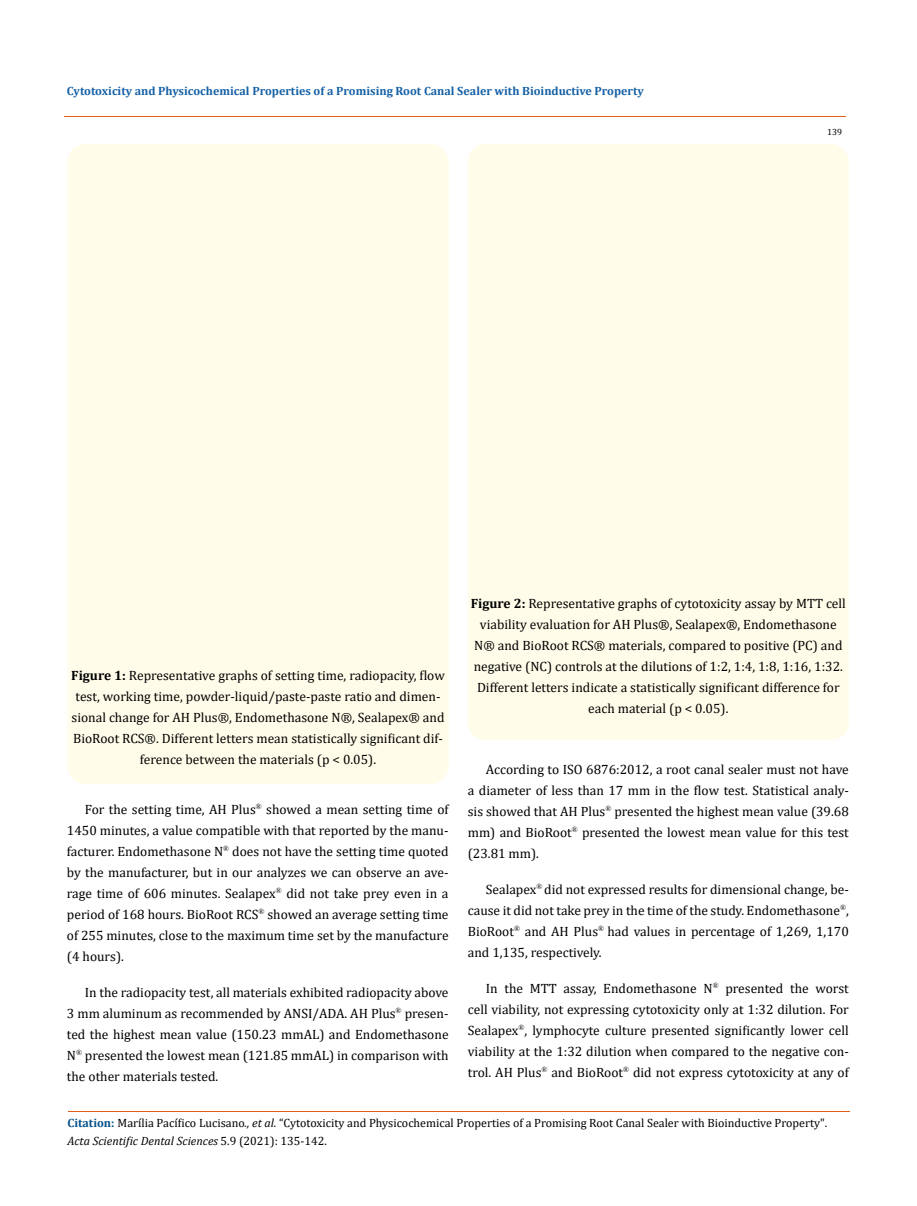
<style>
.page{position:relative;width:917px;height:1206px;background:#fff}
.page>*{position:absolute;margin:0;border:0;box-sizing:border-box;transform-origin:0 0}
.t1{font:13.5px/21px "Cambria";color:#000;text-align:justify}
.t2{font:12px/18px "Cambria";color:#000}
.t3{font:700 12px "Cambria";color:#1560a6}
.t4{font:9px "Cambria";color:#000}
.s1{font-weight:700}
.s2{font-weight:700;color:#035089}
.s3{font-style:italic}
</style>
<div class="page">
<div style="left:68px;top:144px;width:380px;height:640px;background:#fffde9;border-radius:18px"></div>
<div style="left:468px;top:144px;width:380px;height:596px;background:#fffde9;border-radius:18px"></div>
<hr style="left:64px;top:117px;width:781px;height:1px;background:#e05d1a">
<hr style="left:68px;top:1112px;width:781px;height:1px;background:#e05d1a">
<p class="t3" style="left:67px;top:82px;width:578px">Cytotoxicity and Physicochemical Properties of a Promising Root Canal Sealer with Bioinductive Property</p>
<p class="t4" style="left:827px;top:127px;width:16px">139</p>
<p class="t1" style="left:71px;top:665px;width:375px;text-align:center"><span class="s1">Figure 1:</span> Representative graphs of setting time, radiopacity, flow test, working time, powder-liquid/paste-paste ratio and dimen&shy;sional change for AH Plus®, Endomethasone N®, Sealapex® and BioRoot RCS®. Different letters mean statistically significant dif&shy;ference between the materials (p &lt; 0.05).</p>
<p class="t1" style="left:67px;top:798px;width:383px;text-indent:18px">For the setting time, AH Plus<sup>®</sup> showed a mean setting time of 1450 minutes, a value compatible with that reported by the manu&shy;facturer. Endomethasone N<sup>®</sup> does not have the setting time quoted by the manufacturer, but in our analyzes we can observe an ave&shy;rage time of 606 minutes. Sealapex<sup>®</sup> did not take prey even in a period of 168 hours. BioRoot RCS<sup>®</sup> showed an average setting time of 255 minutes, close to the maximum time set by the manufacture (4 hours).</p>
<p class="t1" style="left:67px;top:981px;width:383px;text-indent:18px">In the radiopacity test, all materials exhibited radiopacity above 3 mm aluminum as recommended by ANSI/ADA. AH Plus<sup>®</sup> presen&shy;ted the highest mean value (150.23 mmAL) and Endomethasone N<sup>®</sup> presented the lowest mean (121.85 mmAL) in comparison with the other materials tested.</p>
<p class="t1" style="left:471px;top:593px;width:376px;text-align:center"><span class="s1">Figure 2:</span> Representative graphs of cytotoxicity assay by MTT cell viability evaluation for AH Plus®, Sealapex®, Endomethasone N® and BioRoot RCS® materials, compared to positive (PC) and negative (NC) controls at the dilutions of 1:2, 1:4, 1:8, 1:16, 1:32.<br>Different letters indicate a statistically significant difference for each material (p &lt; 0.05).</p>
<p class="t1" style="left:468px;top:759px;width:382px;text-indent:18px">According to ISO 6876:2012, a root canal sealer must not have a diameter of less than 17 mm in the flow test. Statistical analy&shy;sis showed that AH Plus<sup>®</sup> presented the highest mean value (39.68 mm) and BioRoot<sup>®</sup> presented the lowest mean value for this test (23.81 mm).</p>
<p class="t1" style="left:468px;top:879px;width:382px;text-indent:18px">Sealapex<sup>®</sup> did not expressed results for dimensional change, be&shy;cause it did not take prey in the time of the study. Endomethasone<sup>®</sup>, BioRoot<sup>®</sup> and AH Plus<sup>®</sup> had values in percentage of 1,269, 1,170 and 1,135, respectively.</p>
<p class="t1" style="left:468px;top:978px;width:382px;text-indent:18px">In the MTT assay, Endomethasone N<sup>®</sup> presented the worst cell viability, not expressing cytotoxicity only at 1:32 dilution. For Sealapex<sup>®</sup>, lymphocyte culture presented significantly lower cell viability at the 1:32 dilution when compared to the negative con&shy;trol. AH Plus<sup>®</sup> and BioRoot<sup>®</sup> did not express cytotoxicity at any of</p>
<p class="t2" style="left:68px;top:1114px;width:761px"><span class="s2">Citation:</span> Marília Pacífico Lucisano<span class="s3">., et al.</span> “Cytotoxicity and Physicochemical Properties of a Promising Root Canal Sealer with Bioinductive Property".<br><span class="s3">Acta Scientific Dental Sciences</span> 5.9 (2021): 135-142.</p>
</div>
